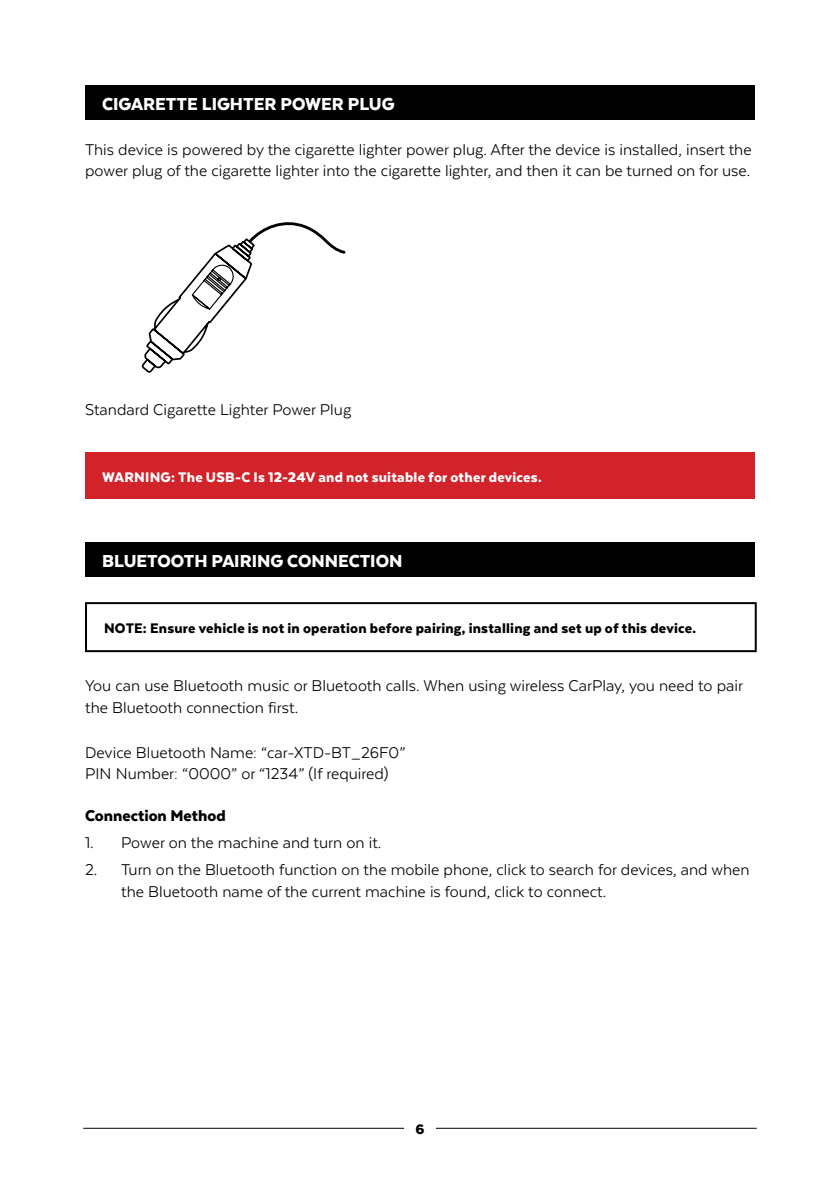
<style>
.page{position:relative;width:840px;height:1191px;background:#fff}
.page>*{position:absolute;margin:0;border:0;box-sizing:border-box;transform-origin:0 0}
.t1{font:900 20px "Texta";color:#fff}
.t2{font:18px/21.6px "Texta";color:#000}
.t3{font:900 18px "Texta";color:#000}
.t4{font:900 16px "Texta";letter-spacing:.015em;color:#000}
.t5{font:900 16px "Texta";letter-spacing:.015em;color:#fff}
</style>
<div class="page">
<hr style="left:83px;top:1128px;width:321px;height:1px;background:#000">
<hr style="left:436px;top:1128px;width:320px;height:1px;background:#000">
<div style="left:85px;top:85px;width:669px;height:35px;background:#000"></div>
<div style="left:85px;top:542px;width:669px;height:34px;background:#000"></div>
<svg style="left:141px;top:222px;width:205px;height:151px"></svg>
<div style="left:85px;top:602px;width:671px;height:50px;border:2px solid #000"></div>
<div style="left:85px;top:452px;width:669px;height:46px;background:#d2232a"></div>
<p class="t1" style="left:102px;top:93px;width:294px">CIGARETTE LIGHTER POWER PLUG</p>
<p class="t2" style="left:85px;top:138px;width:667px">This device is powered by the cigarette lighter power plug. After the device is installed, insert the power plug of the cigarette lighter into the cigarette lighter, and then it can be turned on for use.</p>
<p class="t2" style="left:85px;top:398px;width:267px">Standard Cigarette Lighter Power Plug</p>
<p class="t5" style="left:102px;top:468px;width:441px">WARNING: The USB-C Is 12-24V and not suitable for other devices.</p>
<p class="t1" style="left:102px;top:550px;width:302px">BLUETOOTH PAIRING CONNECTION</p>
<p class="t4" style="left:104px;top:620px;width:593px">NOTE: Ensure vehicle is not in operation before pairing, installing and set up of this device.</p>
<p class="t2" style="left:85px;top:675px;width:659px">You can use Bluetooth music or Bluetooth calls. When using wireless CarPlay, you need to pair the Bluetooth connection first.</p>
<p class="t2" style="left:85px;top:741px;width:322px">Device Bluetooth Name: “car-XTD-BT_26F0”<br>PIN Number: “0000” or “1234” (If required)</p>
<p class="t3" style="left:85px;top:806px;width:142px">Connection Method</p>
<p class="t2" style="left:85px;top:831px;width:298px">1. Power on the machine and turn on it.</p>
<p class="t2" style="left:121px;top:859px;width:629px;text-indent:-36px">2. Turn on the Bluetooth function on the mobile phone, click to search for devices, and when the Bluetooth name of the current machine is found, click to connect.</p>
<p class="t4" style="left:415px;top:1121px;width:11px">6</p>
</div>
